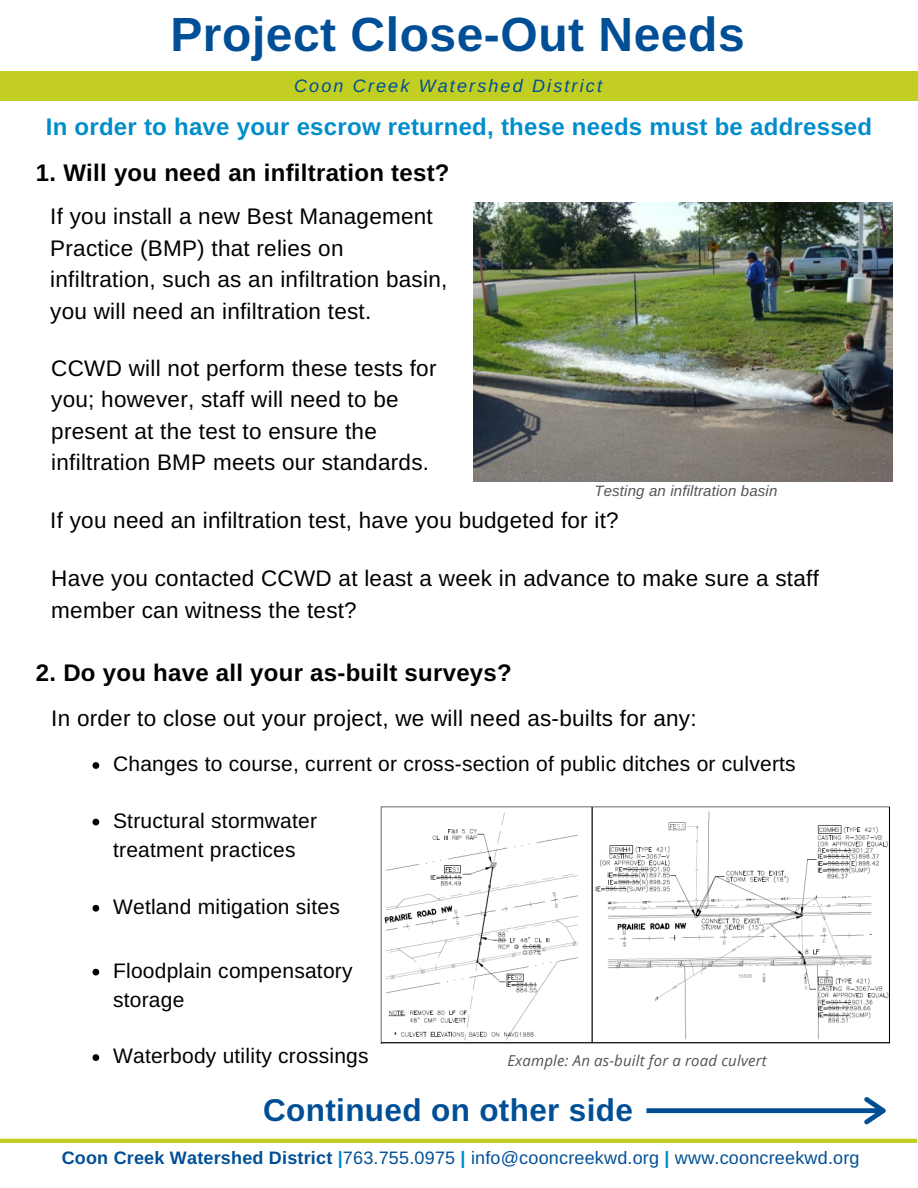
<style>
.page{position:relative;width:918px;height:1188px;background:#fff}
.page>*{position:absolute;margin:0;border:0;box-sizing:border-box;transform-origin:0 0}
.t1{font:700 48px "Arimo";letter-spacing:.01em;color:#004f96}
.t2{font:700 31.5px "Arimo";letter-spacing:.01em;color:#004f96}
.t3{font:700 24px "Arimo";letter-spacing:.01em;color:#000}
.t4{font:700 24px "Arimo";letter-spacing:.01em;color:#008dcb}
.t5{font:22.5px/31.5px "Arimo";letter-spacing:.01em;color:#000}
.t6{font:21px/29.2px "Arimo";letter-spacing:.01em;color:#000}
.t7{font:18px "Arimo";letter-spacing:.01em;color:#004f96}
.t8{font:italic 18px "Arimo";letter-spacing:.12em;color:#004f96}
.t9{font:italic 15px "Open Sans";letter-spacing:.01em;color:#545454}
.t10{font:italic 15px "Arimo";letter-spacing:.01em;color:#545454}
.s1{font-weight:700}
.s2{font-weight:700;color:#008dcb}
</style>
<div class="page">
<svg style="left:93px;top:762px;width:6px;height:7px"></svg>
<svg style="left:93px;top:905px;width:6px;height:7px"></svg>
<svg style="left:93px;top:819px;width:6px;height:6px"></svg>
<hr style="left:0;top:1139px;width:917px;height:4px;background:#c2ce22">
<svg style="left:93px;top:969px;width:6px;height:7px"></svg>
<img style="left:474px;top:203px;width:418px;height:279px">
<img style="left:380px;top:807px;width:510px;height:237px">
<svg style="left:93px;top:1054px;width:6px;height:7px"></svg>
<svg style="left:646px;top:1097px;width:240px;height:27px"></svg>
<div style="left:0;top:71px;width:918px;height:29px;background:#c2ce22"></div>
<h1 class="t1" style="left:170px;top:7px;width:576px">Project Close-Out Needs</h1>
<p class="t8" style="left:294px;top:76px;width:309px">Coon Creek Watershed District</p>
<p class="t4" style="left:46px;top:113px;width:828px">In order to have your escrow returned, these needs must be addressed</p>
<p class="t3" style="left:36px;top:159px;width:415px">1. Will you need an infiltration test?</p>
<p class="t5" style="left:50px;top:201px;width:399px">If you install a new Best Management Practice (BMP) that relies on infiltration, such as an infiltration basin, you will need an infiltration test.</p>
<p class="t5" style="left:51px;top:352px;width:387px">CCWD will not perform these tests for you; however, staff will need to be present at the test to ensure the infiltration BMP meets our standards.</p>
<p class="t10" style="left:595px;top:482px;width:184px">Testing an infiltration basin</p>
<p class="t5" style="left:50px;top:505px;width:570px">If you need an infiltration test, have you budgeted for it?</p>
<p class="t5" style="left:51px;top:563px;width:769px">Have you contacted CCWD at least a week in advance to make sure a staff member can witness the test?</p>
<p class="t3" style="left:36px;top:659px;width:477px">2. Do you have all your as-built surveys?</p>
<p class="t5" style="left:51px;top:702px;width:647px">In order to close out your project, we will need as-builts for any:</p>
<p class="t6" style="left:113px;top:749px;width:684px">Changes to course, current or cross-section of public ditches or culverts</p>
<p class="t6" style="left:113px;top:806px;width:206px">Structural stormwater treatment practices</p>
<p class="t6" style="left:113px;top:892px;width:228px">Wetland mitigation sites</p>
<p class="t6" style="left:113px;top:956px;width:241px">Floodplain compensatory storage</p>
<p class="t6" style="left:113px;top:1041px;width:257px">Waterbody utility crossings</p>
<p class="t9" style="left:507px;top:1050px;width:261px">Example: An as-built for a road culvert</p>
<h2 class="t2" style="left:263px;top:1093px;width:371px">Continued on other side</h2>
<p class="t7" style="left:62px;top:1147px;width:799px"><span class="s1">Coon Creek Watershed District</span> <span class="s2">|</span>763.755.0975 <span class="s2">|</span> info@cooncreekwd.org <span class="s2">|</span> www.cooncreekwd.org</p>
</div>
